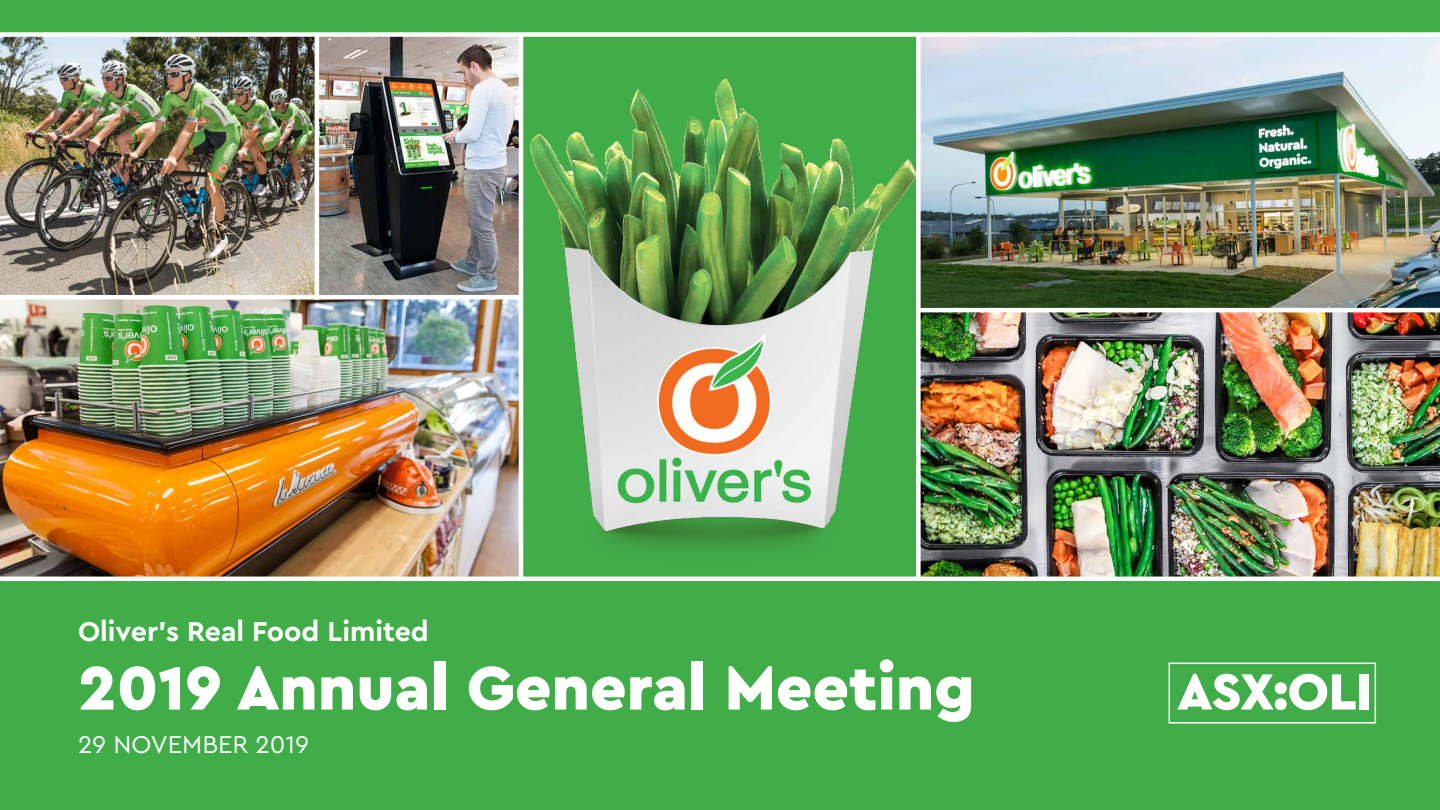
<style>
.page{position:relative;width:1440px;height:810px;background:#41ad49}
.page>*{position:absolute;margin:0;border:0;box-sizing:border-box;transform-origin:0 0}
.t1{font:900 64.5px "Cera Pro";color:#fff}
.t2{font:900 53.25px "Cera Pro";letter-spacing:-.015em;color:#fff}
.t3{font:700 28.5px "Cera Pro";color:#fff}
.t4{font:25.5px "Cera Pro";color:#fff}
</style>
<div class="page">
<img style="left:523px;top:37px;width:393px;height:540px">
<img style="left:0;top:37px;width:315px;height:258px">
<img style="left:0;top:299px;width:519px;height:278px">
<img style="left:319px;top:37px;width:200px;height:258px">
<img style="left:921px;top:37px;width:519px;height:271px">
<img style="left:921px;top:312px;width:519px;height:265px">
<div style="left:1169px;top:663px;width:207px;height:61px;border:2px solid #fff"></div>
<hr style="left:0;top:577px;width:1440px;height:4px;background:#fff">
<div style="left:0;top:32px;width:1440px;height:5px;background:#fff"></div>
<hr style="left:0;top:295px;width:521px;height:4px;background:#fff">
<hr style="left:315px;top:34px;width:4px;height:266px;background:#fff">
<hr style="left:519px;top:34px;width:4px;height:545px;background:#fff">
<div style="left:916px;top:34px;width:5px;height:545px;background:#fff"></div>
<hr style="left:918px;top:308px;width:522px;height:4px;background:#fff">
<p class="t3" style="left:78px;top:612px;width:352px">Oliver’s Real Food Limited</p>
<p class="t1" style="left:78px;top:645px;width:898px">2019 Annual General Meeting</p>
<p class="t4" style="left:78px;top:727px;width:233px">29 NOVEMBER 2019</p>
<p class="t2" style="left:1177px;top:656px;width:197px">ASX:OLI</p>
</div>
